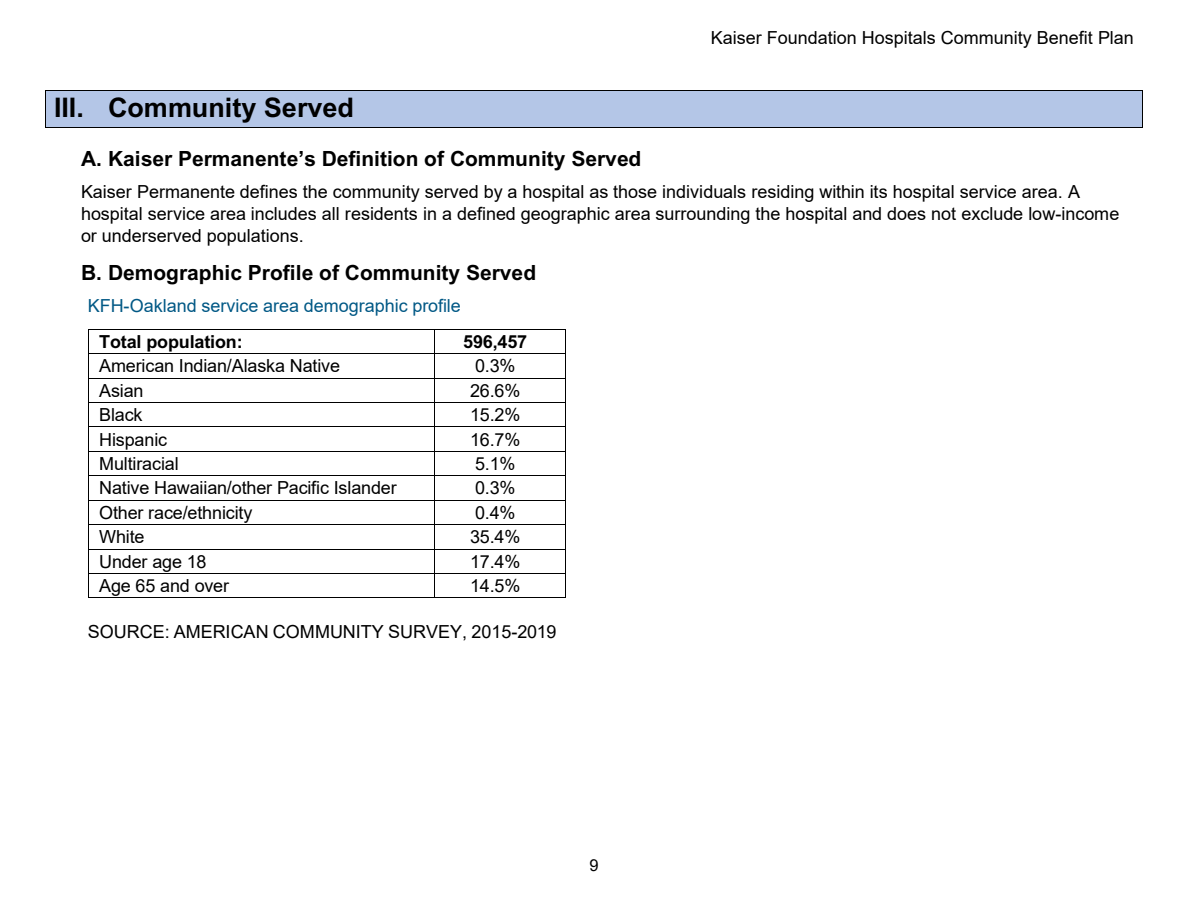
<style>
.page{position:relative;width:1188px;height:918px;background:#fff}
.page>*{position:absolute;margin:0;border:0;box-sizing:border-box;transform-origin:0 0}
.t1{font:700 27px "Arial";color:#000}
.t2{font:700 21px "Arial";color:#000}
.t3{font:18px/22.4px "Arial";color:#000}
.t4{font:18px "Arial";color:#005885}
.t5{font:700 18px "Arial";letter-spacing:-.01em;color:#000}
.t6{font:16.5px "Arial";color:#000}
</style>
<div class="page">
<div style="left:46px;top:91px;width:1096px;height:36px;background:#b4c6e7"></div>
<hr style="left:46px;top:90px;width:1096px;height:1px;background:#000">
<hr style="left:46px;top:127px;width:1096px;height:1px;background:#000">
<hr style="left:45px;top:91px;width:1px;height:36px;background:#000">
<hr style="left:1142px;top:91px;width:1px;height:36px;background:#000">
<hr style="left:88px;top:329px;width:346px;height:1px;background:#000">
<hr style="left:435px;top:329px;width:130px;height:1px;background:#000">
<hr style="left:88px;top:354px;width:346px;height:1px;background:#000">
<hr style="left:435px;top:354px;width:130px;height:1px;background:#000">
<hr style="left:88px;top:378px;width:346px;height:1px;background:#000">
<hr style="left:435px;top:378px;width:130px;height:1px;background:#000">
<hr style="left:88px;top:402px;width:346px;height:1px;background:#000">
<hr style="left:435px;top:402px;width:130px;height:1px;background:#000">
<hr style="left:88px;top:427px;width:346px;height:1px;background:#000">
<hr style="left:435px;top:427px;width:130px;height:1px;background:#000">
<hr style="left:88px;top:451px;width:346px;height:1px;background:#000">
<hr style="left:435px;top:451px;width:130px;height:1px;background:#000">
<hr style="left:88px;top:475px;width:346px;height:1px;background:#000">
<hr style="left:435px;top:475px;width:130px;height:1px;background:#000">
<hr style="left:88px;top:500px;width:346px;height:1px;background:#000">
<hr style="left:435px;top:500px;width:130px;height:1px;background:#000">
<hr style="left:88px;top:524px;width:346px;height:1px;background:#000">
<hr style="left:435px;top:524px;width:130px;height:1px;background:#000">
<hr style="left:88px;top:549px;width:346px;height:1px;background:#000">
<hr style="left:435px;top:549px;width:130px;height:1px;background:#000">
<hr style="left:88px;top:573px;width:346px;height:1px;background:#000">
<hr style="left:435px;top:573px;width:130px;height:1px;background:#000">
<svg style="left:88px;top:330px;width:1px;height:268px"></svg>
<hr style="left:88px;top:598px;width:346px;height:1px;background:#000">
<svg style="left:434px;top:329px;width:1px;height:269px"></svg>
<hr style="left:435px;top:598px;width:130px;height:1px;background:#000">
<svg style="left:565px;top:329px;width:1px;height:269px"></svg>
<p class="t3" style="left:711px;top:26px;width:425px">Kaiser Foundation Hospitals Community Benefit Plan</p>
<h2 class="t1" style="left:54px;top:92px;width:302px">III. Community Served</h2>
<h3 class="t2" style="left:81px;top:146px;width:562px">A. Kaiser Permanente’s Definition of Community Served</h3>
<p class="t3" style="left:81px;top:180px;width:1040px">Kaiser Permanente defines the community served by a hospital as those individuals residing within its hospital service area. A hospital service area includes all residents in a defined geographic area surrounding the hospital and does not exclude low-income or underserved populations.</p>
<h3 class="t2" style="left:81px;top:260px;width:457px">B. Demographic Profile of Community Served</h3>
<p class="t4" style="left:88px;top:293px;width:374px">KFH-Oakland service area demographic profile</p>
<p class="t5" style="left:99px;top:331px;width:145px">Total population:</p>
<p class="t5" style="left:463px;top:331px;width:66px">596,457</p>
<p class="t3" style="left:99px;top:355px;width:242px">American Indian/Alaska Native</p>
<p class="t3" style="left:475px;top:355px;width:42px">0.3%</p>
<p class="t3" style="left:99px;top:379px;width:46px">Asian</p>
<p class="t3" style="left:470px;top:379px;width:52px">26.6%</p>
<p class="t3" style="left:99px;top:404px;width:45px">Black</p>
<p class="t3" style="left:470px;top:404px;width:52px">15.2%</p>
<p class="t3" style="left:99px;top:428px;width:69px">Hispanic</p>
<p class="t3" style="left:470px;top:428px;width:52px">16.7%</p>
<p class="t3" style="left:99px;top:452px;width:81px">Multiracial</p>
<p class="t3" style="left:475px;top:452px;width:42px">5.1%</p>
<p class="t3" style="left:99px;top:477px;width:299px">Native Hawaiian/other Pacific Islander</p>
<p class="t3" style="left:475px;top:477px;width:42px">0.3%</p>
<p class="t3" style="left:99px;top:501px;width:155px">Other race/ethnicity</p>
<p class="t3" style="left:475px;top:501px;width:42px">0.4%</p>
<p class="t3" style="left:99px;top:525px;width:47px">White</p>
<p class="t3" style="left:470px;top:525px;width:52px">35.4%</p>
<p class="t3" style="left:99px;top:550px;width:109px">Under age 18</p>
<p class="t3" style="left:470px;top:550px;width:52px">17.4%</p>
<p class="t3" style="left:99px;top:575px;width:131px">Age 65 and over</p>
<p class="t3" style="left:470px;top:575px;width:52px">14.5%</p>
<p class="t3" style="left:88px;top:620px;width:470px">SOURCE: AMERICAN COMMUNITY SURVEY, 2015-2019</p>
<p class="t6" style="left:589px;top:853px;width:11px">9</p>
</div>
